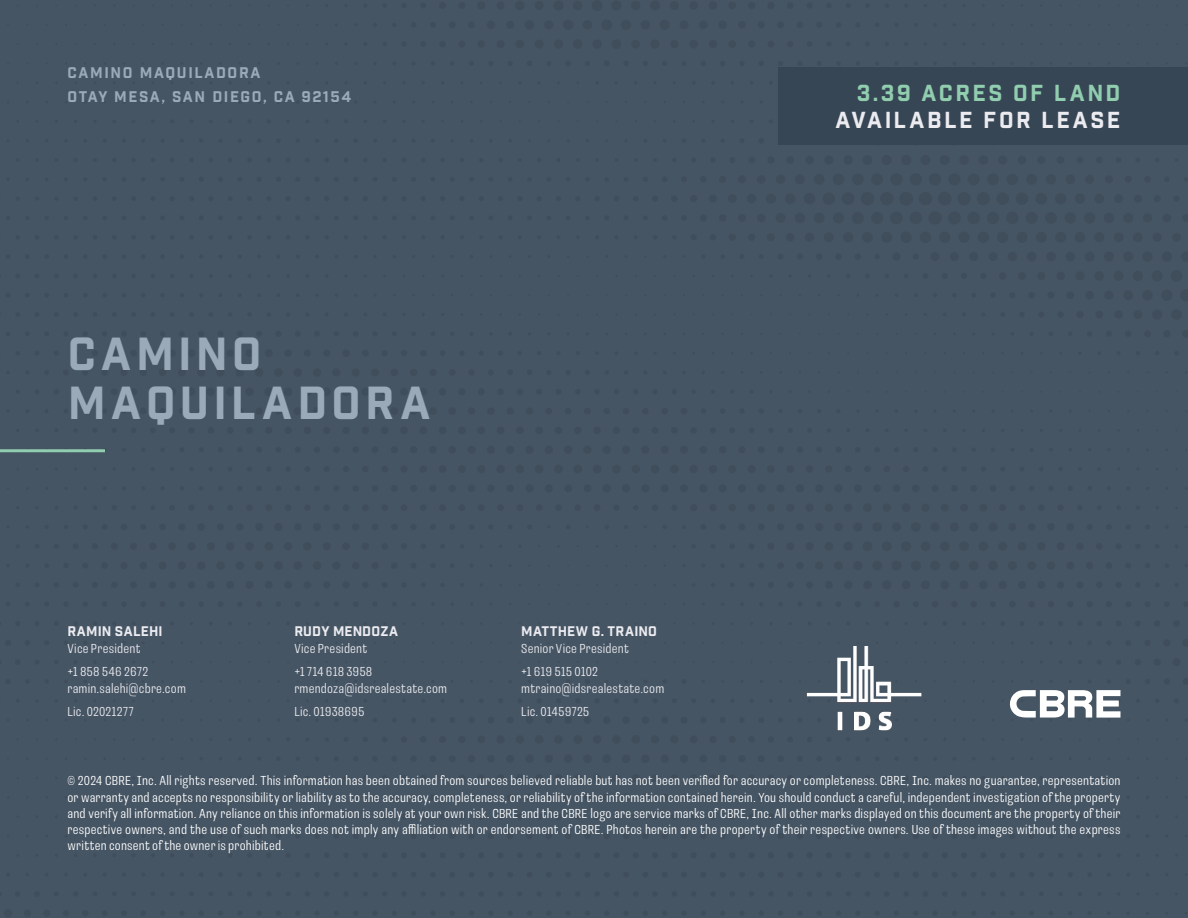
<style>
.page{position:relative;width:1188px;height:918px;background:#465564}
.page>*{position:absolute;margin:0;border:0;box-sizing:border-box;transform-origin:0 0}
.t1{font:45px/49.5px "Industry Inc Base";letter-spacing:.105em;color:#9baab9}
.t2{font:22.5px "Industry Inc Base";letter-spacing:.115em;color:#ebebf0}
.t3{font:22.5px "Industry Inc Base";letter-spacing:.11em;color:#91cdaf}
.t4{font:15px/24px "Industry Inc Base";letter-spacing:.11em;color:#9baab9}
.t5{font:300 13.5px/16.2px "Loos Compressed";letter-spacing:.015em;color:#fff;text-align:justify}
.t6{font:300 13.5px/23.7px "Loos Compressed";letter-spacing:.015em;color:#ebebf0}
.t7{font:13.5px "Industry Inc Base";letter-spacing:.02em;color:#ebebf0}
</style>
<div class="page">
<svg style="left:1010px;top:690px;width:110px;height:28px"></svg>
<img style="left:783px;top:646px;width:160px;height:85px">
<hr style="left:0;top:449px;width:105px;height:3px;background:#91cdaf">
<div style="left:778px;top:68px;width:410px;height:77px;background:#374655"></div>
<p class="t4" style="left:68px;top:62px;width:285px">CAMINO MAQUILADORA<br>OTAY MESA, SAN DIEGO, CA 92154</p>
<h1 class="t1" style="left:68px;top:331px;width:364px">CAMINO<br>MAQUILADORA</h1>
<p class="t7" style="left:68px;top:624px;width:96px">RAMIN SALEHI</p>
<p class="t6" style="left:68px;top:636px;width:82px">Vice President +1 858 546 2672</p>
<p class="t6" style="left:68px;top:676px;width:120px">ramin.salehi@cbre.com<br>Lic. 02021277</p>
<p class="t7" style="left:294px;top:624px;width:105px">RUDY MENDOZA</p>
<p class="t6" style="left:294px;top:636px;width:79px">Vice President +1 714 618 3958</p>
<p class="t6" style="left:294px;top:676px;width:154px">rmendoza@idsrealestate.com<br>Lic. 01938695</p>
<p class="t7" style="left:521px;top:624px;width:137px">MATTHEW G. TRAINO</p>
<p class="t6" style="left:521px;top:636px;width:109px">Senior Vice President +1 619 515 0102</p>
<p class="t6" style="left:521px;top:676px;width:145px">mtraino@idsrealestate.com<br>Lic. 01459725</p>
<h2 class="t3" style="left:857px;top:80px;width:265px">3.39 ACRES OF LAND</h2>
<h2 class="t2" style="left:836px;top:107px;width:286px">AVAILABLE FOR LEASE</h2>
<p class="t5" style="left:68px;top:772px;width:1054px">© 2024 CBRE, Inc. All rights reserved. This information has been obtained from sources believed reliable but has not been verified for accuracy or completeness. CBRE, Inc. makes no guarantee, representation or warranty and accepts no responsibility or liability as to the accuracy, completeness, or reliability of the information contained herein. You should conduct a careful, independent investigation of the property and verify all information. Any reliance on this information is solely at your own risk. CBRE and the CBRE logo are service marks of CBRE, Inc. All other marks displayed on this document are the property of their respective owners, and the use of such marks does not imply any affiliation with or endorsement of CBRE. Photos herein are the property of their respective owners. Use of these images without the express written consent of the owner is prohibited.</p>
</div>
